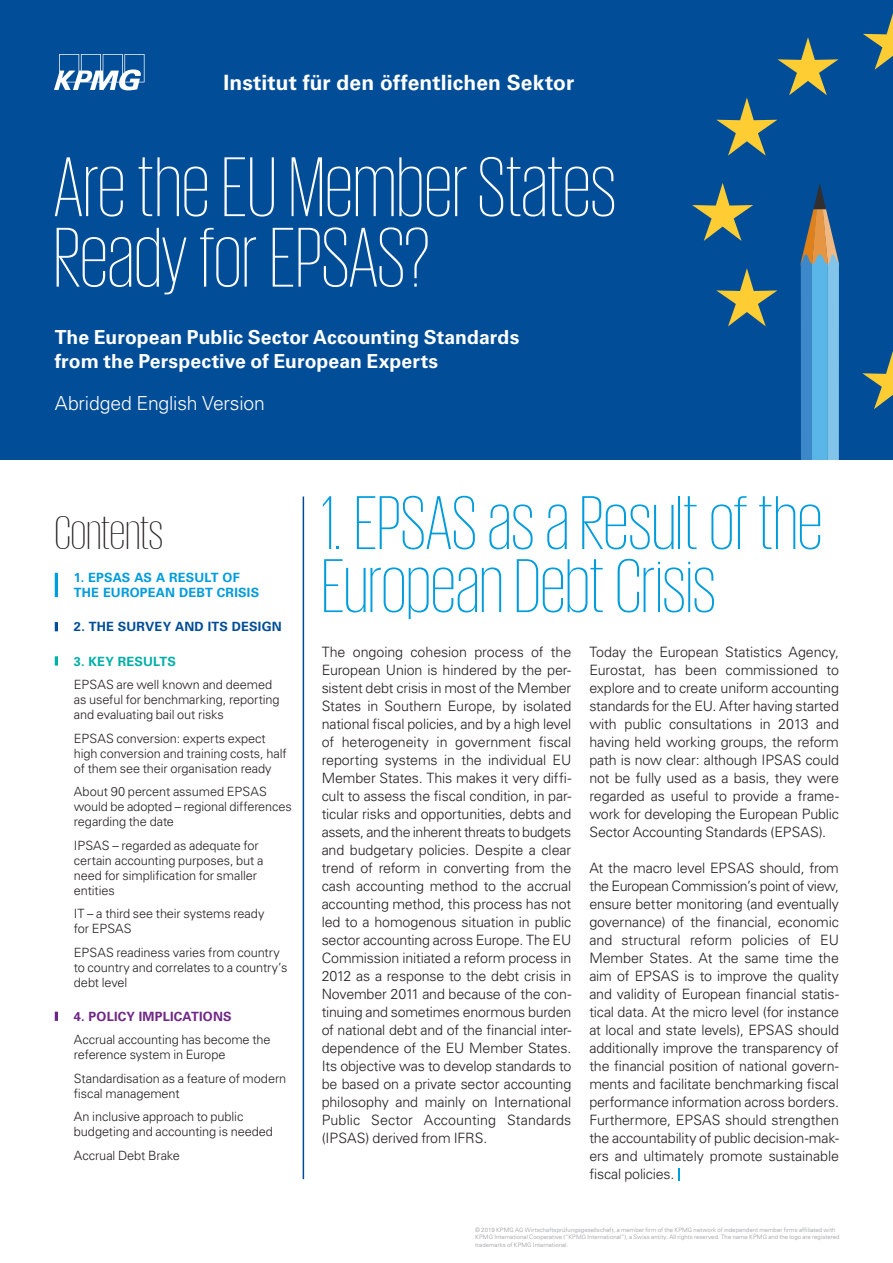
<style>
.page{position:relative;width:893px;height:1263px;background:#fff}
.page>*{position:absolute;margin:0;border:0;box-sizing:border-box;transform-origin:0 0}
.t1{font:200 86.7px/70.5px "KPMG";letter-spacing:.005em;color:#fff}
.t2{font:200 78px/63px "KPMG";color:#009cdc}
.t3{font:200 48px "KPMG";color:#231f20}
.t4{font:700 21px "Univers LT Std";letter-spacing:.005em;color:#fff}
.t5{font:700 19.35px/24px "Univers LT Std";letter-spacing:.005em;color:#fff}
.t6{font:300 19.35px "Univers LT Std";letter-spacing:-.01em;color:#fff}
.t7{font:300 14.25px/18px "Univers LT Std";letter-spacing:-.005em;color:#231f20;text-align:justify}
.t8{font:300 12.75px/15px "Univers LT Std";letter-spacing:-.01em;color:#231f20}
.t9{font:700 12.75px/15px "Univers LT Std";letter-spacing:.015em;color:#009cdc}
.t10{font:700 12.75px "Univers LT Std";letter-spacing:.015em;color:#014d97}
.t11{font:700 12.75px "Univers LT Std";letter-spacing:.015em;color:#6f2786}
.t12{font:700 12.75px "Univers LT Std";letter-spacing:.015em;color:#00afa8}
.t13{font:300 6px/7.5px "Univers LT Std";letter-spacing:.01em;color:#939598}
</style>
<div class="page">
<div style="left:0;top:0;width:893px;height:459px;background:#014d97"></div>
<svg style="left:863px;top:13px;width:30px;height:57px"></svg>
<svg style="left:716px;top:37px;width:122px;height:119px"></svg>
<svg style="left:692px;top:183px;width:61px;height:58px"></svg>
<svg style="left:716px;top:268px;width:61px;height:58px"></svg>
<svg style="left:862px;top:351px;width:31px;height:58px"></svg>
<svg style="left:801px;top:183px;width:38px;height:276px;background:#5d99bf"></svg>
<svg style="left:54px;top:54px;width:91px;height:36px"></svg>
<svg style="left:678px;top:1168px;width:2px;height:13px"></svg>
<hr style="left:303px;top:496px;width:1px;height:683px;background:#014d97">
<svg style="left:55px;top:573px;width:3px;height:9px"></svg>
<hr style="left:55px;top:582px;width:3px;height:15px;background:#009cdc">
<svg style="left:55px;top:622px;width:3px;height:9px"></svg>
<svg style="left:55px;top:656px;width:3px;height:10px"></svg>
<svg style="left:55px;top:1012px;width:3px;height:9px"></svg>
<h3 class="t4" style="left:224px;top:70px;width:352px">Institut für den öffentlichen Sektor</h3>
<h1 class="t1" style="left:54px;top:150px;width:564px">Are the EU Member States<br>Ready for EPSAS?</h1>
<h3 class="t5" style="left:55px;top:326px;width:466px">The European Public Sector Accounting Standards from the Perspective of European Experts</h3>
<h3 class="t6" style="left:55px;top:392px;width:212px">Abridged English Version</h3>
<h3 class="t3" style="left:55px;top:510px;width:110px">Contents</h3>
<p class="t9" style="left:74px;top:570px;width:187px">1. EPSAS AS A RESULT OF<br>THE EUROPEAN DEBT CRISIS</p>
<p class="t10" style="left:74px;top:619px;width:209px">2. THE SURVEY AND ITS DESIGN</p>
<p class="t12" style="left:74px;top:654px;width:104px">3. KEY RESULTS</p>
<p class="t8" style="left:74px;top:677px;width:207px">EPSAS are well known and deemed as useful for benchmarking, reporting and evaluating bail out risks</p>
<p class="t8" style="left:74px;top:730px;width:214px">EPSAS conversion: experts expect high conversion and training costs, half of them see their organisation ready</p>
<p class="t8" style="left:74px;top:784px;width:219px">About 90 percent assumed EPSAS would be adopted – regional differences regarding the date</p>
<p class="t8" style="left:74px;top:837px;width:191px">IPSAS – regarded as adequate for certain accounting purposes, but a need for simplification for smaller entities</p>
<p class="t8" style="left:74px;top:906px;width:192px">IT – a third see their systems ready for EPSAS</p>
<p class="t8" style="left:74px;top:944px;width:215px">EPSAS readiness varies from country to country and correlates to a country’s debt level</p>
<p class="t11" style="left:74px;top:1009px;width:159px">4. POLICY IMPLICATIONS</p>
<p class="t8" style="left:74px;top:1032px;width:198px">Accrual accounting has become the reference system in Europe</p>
<p class="t8" style="left:74px;top:1071px;width:214px">Standardisation as a feature of modern fiscal management</p>
<p class="t8" style="left:74px;top:1109px;width:201px">An inclusive approach to public budgeting and accounting is needed</p>
<p class="t8" style="left:74px;top:1148px;width:108px">Accrual Debt Brake</p>
<h2 class="t2" style="left:322px;top:490px;width:502px">1. EPSAS as a Result of the<br>European Debt Crisis</h2>
<p class="t7" style="left:322px;top:643px;width:251px">The ongoing cohesion process of the European Union is hindered by the per&shy;sistent debt crisis in most of the Member States in Southern Europe, by isolated national fiscal policies, and by a high level of heterogeneity in government fiscal reporting systems in the individual EU Member States. This makes it very diffi&shy;cult to assess the fiscal condition, in par&shy;ticular risks and opportunities, debts and assets, and the inherent threats to budgets and budgetary policies. Despite a clear trend of reform in converting from the cash accounting method to the accrual accounting method, this process has not led to a homogenous situation in public sector accounting across Europe. The EU Commission initiated a reform process in 2012 as a response to the debt crisis in November 2011 and because of the con&shy;tinuing and sometimes enormous burden of national debt and of the financial inter&shy;depen dence of the EU Member States.<br>Its objective was to develop standards to be based on a private sector account ing philosophy and mainly on International Public Sector Accounting Standards (IPSAS) derived from IFRS.</p>
<p class="t7" style="left:589px;top:643px;width:251px">Today the European Statistics Agency, Eurostat, has been commissioned to explore and to create uniform accoun ting standards for the EU. After having started with public consultations in 2013 and having held working groups, the reform path is now clear: although IPSAS could not be fully used as a basis, they were regarded as useful to provide a frame&shy;work for developing the European Public Sector Accounting Standards (EPSAS).</p>
<p class="t7" style="left:589px;top:859px;width:251px">At the macro level EPSAS should, from the European Commission’s point of view, ensure better monitoring (and eventually governance) of the financial, economic and structural reform policies of EU Member States. At the same time the aim of EPSAS is to improve the quality and validity of European financial statis&shy;tical data. At the micro level (for instance at local and state levels), EPSAS should additionally improve the transparency of the financial position of national govern&shy;ments and facilitate benchmarking fiscal performance information across borders.<br>Furthermore, EPSAS should strengthen the accountability of public decision- mak&shy;ers and ultimately promote sustainable fiscal policies.</p>
<p class="t13" style="left:475px;top:1226px;width:366px">© 2019 KPMG AG Wirtschaftsprüfungsgesellschaft, a member firm of the KPMG network of independent member firms affiliated with<br>KPMG International Cooperative (“KPMG International”), a Swiss entity. All rights reserved. The name KPMG and the logo are registered trademarks of KPMG International.</p>
</div>
